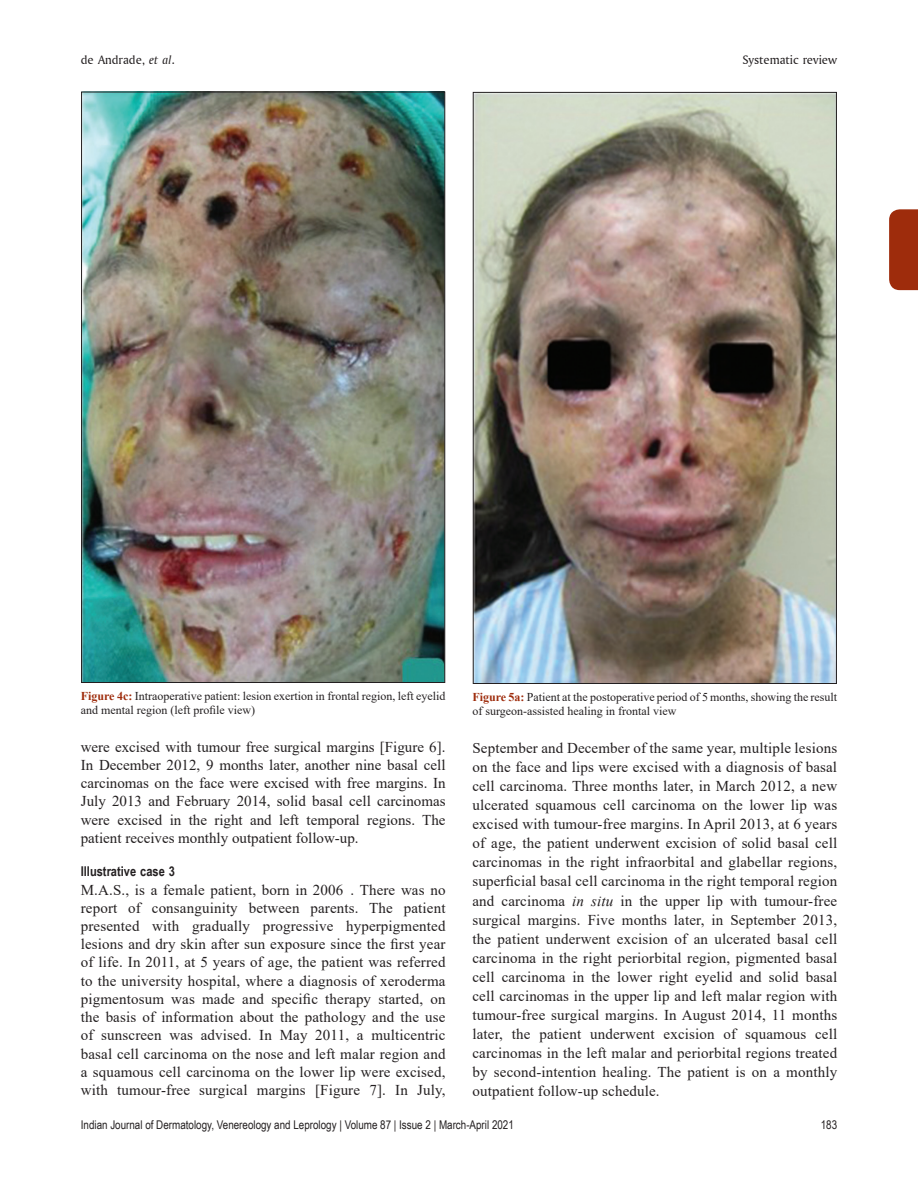
<style>
.page{position:relative;width:918px;height:1188px;background:#fff}
.page>*{position:absolute;margin:0;border:0;box-sizing:border-box;transform-origin:0 0}
.TX{font:15px/19px "Times New Roman";letter-spacing:.01em;color:#231f20;text-align:justify}
.t1{font:700 13.5px "Arial Narrow";color:#231f20}
.t2{font:12.75px "Amerigo BT Roman A";color:#231f20}
.FGC{font:12px/14.4px "Times New Roman";color:#231f20}
.t3{font:12px "Arial Narrow";color:#231f20}
.s1{font-family:"Amerigo BT Italic A"}
.s2{font-weight:700;color:#9e2c0c}
.s3{font-style:italic}
</style>
<div class="page">
<div style="left:889px;top:209px;width:29px;height:81px;background:#9e2c0c"></div>
<img style="left:475px;top:94px;width:360px;height:588px">
<img style="left:83px;top:94px;width:360px;height:587px">
<p class="t2" style="left:81px;top:52px;width:95px">de Andrade, <span class="s1">et al</span>.</p>
<p class="t2" style="left:742px;top:52px;width:96px">Systematic review</p>
<p class="FGC" style="left:81px;top:688px;width:366px"><span class="s2">Figure 4c:</span> Intraoperative patient: lesion exertion in frontal region, left eyelid and mental region (left profile view)</p>
<p class="TX" style="left:81px;top:737px;width:366px;line-height:18.1px">were excised with tumour free surgical margins [Figure 6].<br>In December 2012, 9 months later, another nine basal cell carcinomas on the face were excised with free margins. In July 2013 and February 2014, solid basal cell carcinomas were excised in the right and left temporal regions. The patient receives monthly outpatient follow‑up.</p>
<h2 class="t1" style="left:81px;top:861px;width:96px">Illustrative case 3</h2>
<p class="TX" style="left:81px;top:880px;width:366px;line-height:18.1px">M.A.S., is a female patient, born in 2006 . There was no report of consanguinity between parents. The patient presented with gradually progressive hyperpigmented lesions and dry skin after sun exposure since the first year of life. In 2011, at 5 years of age, the patient was referred to the university hospital, where a diagnosis of xeroderma pigmentosum was made and specific therapy started, on the basis of information about the pathology and the use of sunscreen was advised. In May 2011, a multicentric basal cell carcinoma on the nose and left malar region and a squamous cell carcinoma on the lower lip were excised, with tumour‑free surgical margins [Figure 7]. In July,</p>
<p class="FGC" style="left:473px;top:689px;width:366px"><span class="s2">Figure 5a:</span> Patient at the postoperative period of 5 months, showing the result of surgeon-assisted healing in frontal view</p>
<p class="TX" style="left:472px;top:738px;width:366px">September and December of the same year, multiple lesions on the face and lips were excised with a diagnosis of basal cell carcinoma. Three months later, in March 2012, a new ulcerated squamous cell carcinoma on the lower lip was excised with tumour‑free margins. In April 2013, at 6 years of age, the patient underwent excision of solid basal cell carcinomas in the right infraorbital and glabellar regions, superficial basal cell carcinoma in the right temporal region and carcinoma <span class="s3">in situ</span> in the upper lip with tumour‑free surgical margins. Five months later, in September 2013, the patient underwent excision of an ulcerated basal cell carcinoma in the right periorbital region, pigmented basal cell carcinoma in the lower right eyelid and solid basal cell carcinomas in the upper lip and left malar region with tumour‑free surgical margins. In August 2014, 11 months later, the patient underwent excision of squamous cell carcinomas in the left malar and periorbital regions treated by second‑intention healing. The patient is on a monthly outpatient follow‑up schedule.</p>
<p class="t3" style="left:81px;top:1116px;width:435px">Indian Journal of Dermatology, Venereology and Leprology | Volume 87 | Issue 2 | March-April 2021</p>
<p class="t3" style="left:821px;top:1116px;width:18px">183</p>
</div>
